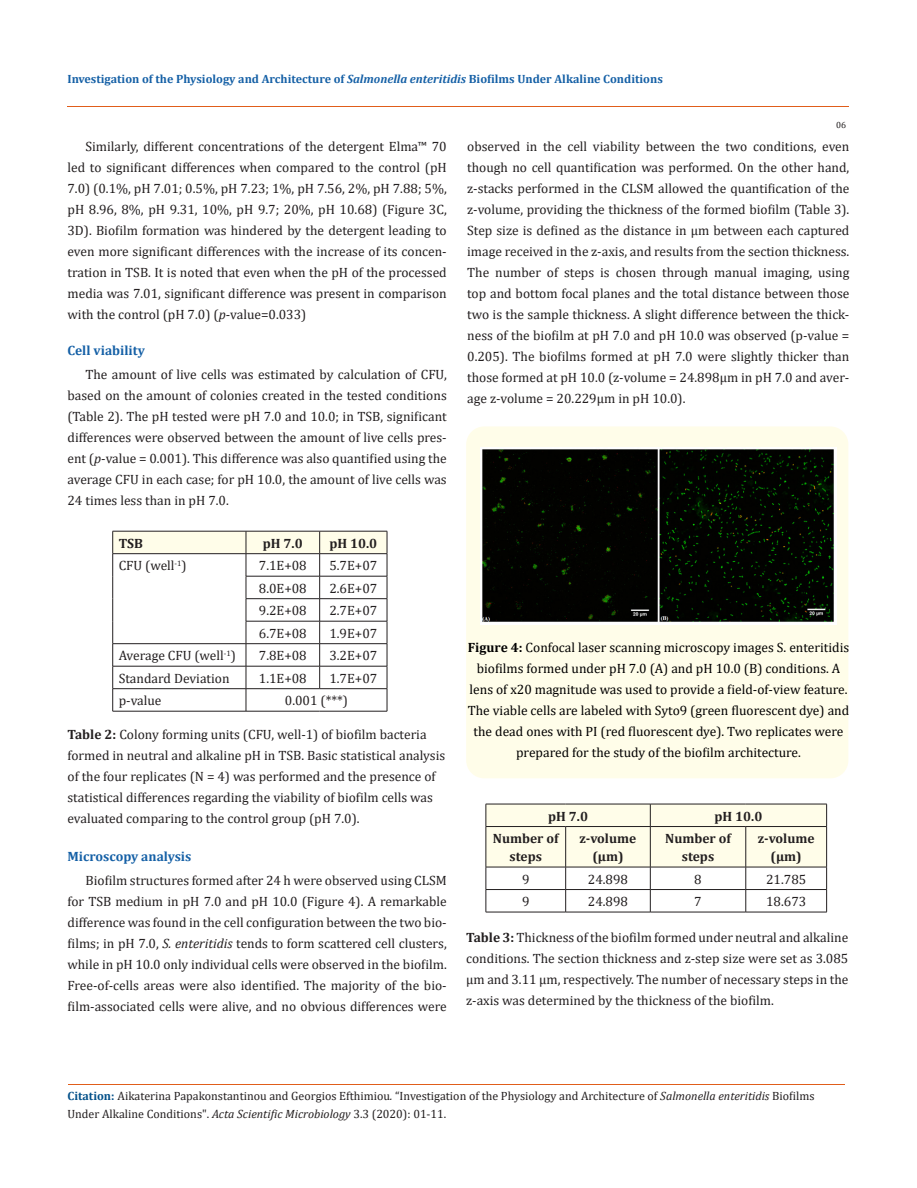
<style>
.page{position:relative;width:917px;height:1188px;background:#fff}
.page>*{position:absolute;margin:0;border:0;box-sizing:border-box;transform-origin:0 0}
.t1{font:13.5px/21px "Cambria";color:#231f20;text-align:justify}
.t2{font:13.5px/21px "Cambria";color:#000;text-align:center}
.t3{font:700 13.5px/18px "Cambria";color:#231f20;text-align:center}
.t4{font:700 13.5px "Cambria";color:#1560a6}
.t5{font:12px/18px "Cambria";color:#231f20}
.t6{font:700 12px "Cambria";color:#1560a6}
.t7{font:9px "Cambria";color:#231f20}
.s1{font-style:italic}
.s2{font-weight:700}
.s3{font-weight:700;color:#035089}
</style>
<div class="page">
<hr style="left:67px;top:106px;width:782px;height:1px;background:#e05d1a">
<hr style="left:69px;top:1085px;width:775px;height:1px;background:#e05d1a">
<svg style="left:112px;top:531px;width:276px;height:180px"></svg>
<hr style="left:112px;top:711px;width:134px;height:1px;background:#231f20">
<hr style="left:246px;top:711px;width:73px;height:1px;background:#231f20">
<hr style="left:320px;top:711px;width:67px;height:1px;background:#231f20">
<div style="left:466px;top:426px;width:382px;height:352px;background:#fffde9;border-radius:18px"></div>
<img style="left:480px;top:447px;width:356px;height:177px">
<svg style="left:485px;top:804px;width:342px;height:108px"></svg>
<hr style="left:485px;top:912px;width:80px;height:1px;background:#231f20">
<hr style="left:565px;top:912px;width:85px;height:1px;background:#231f20">
<hr style="left:650px;top:912px;width:95px;height:1px;background:#231f20">
<hr style="left:745px;top:912px;width:81px;height:1px;background:#231f20">
<p class="t6" style="left:67px;top:70px;width:597px">Investigation of the Physiology and Architecture of <span class="s1">Salmonella enteritidis</span> Biofilms Under Alkaline Conditions</p>
<p class="t7" style="left:836px;top:120px;width:11px">06</p>
<p class="t1" style="left:67px;top:136px;width:381px;text-indent:18px">Similarly, different concentrations of the detergent Elma™ 70 led to significant differences when compared to the control (pH 7.0) (0.1%, pH 7.01; 0.5%, pH 7.23; 1%, pH 7.56, 2%, pH 7.88; 5%, pH 8.96, 8%, pH 9.31, 10%, pH 9.7; 20%, pH 10.68) (Figure 3C, 3D). Biofilm formation was hindered by the detergent leading to even more significant differences with the increase of its concen&shy;tration in TSB. It is noted that even when the pH of the processed media was 7.01, significant difference was present in comparison with the control (pH 7.0) (<span class="s1">p</span>-value=0.033)</p>
<p class="t4" style="left:67px;top:341px;width:79px">Cell viability</p>
<p class="t1" style="left:67px;top:364px;width:381px;text-indent:18px">The amount of live cells was estimated by calculation of CFU, based on the amount of colonies created in the tested conditions (Table 2). The pH tested were pH 7.0 and 10.0; in TSB, significant differences were observed between the amount of live cells pres&shy;ent (<span class="s1">p</span>-value = 0.001). This difference was also quantified using the average CFU in each case; for pH 10.0, the amount of live cells was 24 times less than in pH 7.0.</p>
<p class="t3" style="left:119px;top:534px;width:26px">TSB</p>
<p class="t3" style="left:263px;top:534px;width:41px">pH 7.0</p>
<p class="t3" style="left:329px;top:534px;width:49px">pH 10.0</p>
<p class="t1" style="left:119px;top:555px;width:70px">CFU (well<sup>-1</sup>)</p>
<p class="t1" style="left:259px;top:555px;width:49px">7.1E+08</p>
<p class="t1" style="left:329px;top:555px;width:49px">5.7E+07</p>
<p class="t1" style="left:259px;top:578px;width:49px">8.0E+08</p>
<p class="t1" style="left:329px;top:578px;width:49px">2.6E+07</p>
<p class="t1" style="left:259px;top:600px;width:49px">9.2E+08</p>
<p class="t1" style="left:329px;top:600px;width:49px">2.7E+07</p>
<p class="t1" style="left:259px;top:623px;width:49px">6.7E+08</p>
<p class="t1" style="left:329px;top:623px;width:49px">1.9E+07</p>
<p class="t1" style="left:119px;top:645px;width:119px">Average CFU (well<sup>-1</sup>)</p>
<p class="t1" style="left:259px;top:645px;width:49px">7.8E+08</p>
<p class="t1" style="left:329px;top:645px;width:49px">3.2E+07</p>
<p class="t1" style="left:119px;top:668px;width:112px">Standard Deviation</p>
<p class="t1" style="left:259px;top:668px;width:49px">1.1E+08</p>
<p class="t1" style="left:329px;top:668px;width:49px">1.7E+07</p>
<p class="t1" style="left:119px;top:690px;width:44px">p-value</p>
<p class="t1" style="left:285px;top:690px;width:65px">0.001 (***)</p>
<p class="t1" style="left:67px;top:723px;width:379px;text-align:left"><span class="s2">Table 2:</span> Colony forming units (CFU, well-1) of biofilm bacteria formed in neutral and alkaline pH in TSB. Basic statistical analysis of the four replicates (N = 4) was performed and the presence of statistical differences regarding the viability of biofilm cells was evaluated comparing to the control group (pH 7.0).</p>
<p class="t4" style="left:67px;top:847px;width:125px">Microscopy analysis</p>
<p class="t1" style="left:67px;top:870px;width:381px;text-indent:18px">Biofilm structures formed after 24 h were observed using CLSM for TSB medium in pH 7.0 and pH 10.0 (Figure 4). A remarkable difference was found in the cell configuration between the two bio&shy;films; in pH 7.0, <span class="s1">S. enteritidis</span> tends to form scattered cell clusters, while in pH 10.0 only individual cells were observed in the biofilm.<br>Free-of-cells areas were also identified. The majority of the bio&shy;film-associated cells were alive, and no obvious differences were</p>
<p class="t1" style="left:467px;top:136px;width:384px">observed in the cell viability between the two conditions, even though no cell quantification was performed. On the other hand, z-stacks performed in the CLSM allowed the quantification of the z-volume, providing the thickness of the formed biofilm (Table 3).<br>Step size is defined as the distance in μm between each captured image received in the z-axis, and results from the section thickness.<br>The number of steps is chosen through manual imaging, using top and bottom focal planes and the total distance between those two is the sample thickness. A slight difference between the thick&shy;ness of the biofilm at pH 7.0 and pH 10.0 was observed (p-value = 0.205). The biofilms formed at pH 7.0 were slightly thicker than those formed at pH 10.0 (z-volume = 24.898μm in pH 7.0 and aver&shy;age z-volume = 20.229μm in pH 10.0).</p>
<p class="t2" style="left:468px;top:637px;width:383px"><span class="s2">Figure 4:</span> Confocal laser scanning microscopy images S. enteritidis biofilms formed under pH 7.0 (A) and pH 10.0 (B) conditions. A lens of x20 magnitude was used to provide a field-of-view feature.<br>The viable cells are labeled with Syto9 (green fluorescent dye) and the dead ones with PI (red fluorescent dye). Two replicates were prepared for the study of the biofilm architecture.</p>
<p class="t3" style="left:548px;top:806px;width:41px">pH 7.0</p>
<p class="t3" style="left:714px;top:806px;width:49px">pH 10.0</p>
<p class="t3" style="left:493px;top:829px;width:67px">Number of steps</p>
<p class="t3" style="left:579px;top:829px;width:58px">z-volume (μm)</p>
<p class="t3" style="left:665px;top:829px;width:67px">Number of steps</p>
<p class="t3" style="left:757px;top:829px;width:58px">z-volume (μm)</p>
<p class="t1" style="left:522px;top:868px;width:9px">9</p>
<p class="t1" style="left:588px;top:868px;width:42px">24.898</p>
<p class="t1" style="left:694px;top:868px;width:9px">8</p>
<p class="t1" style="left:766px;top:868px;width:42px">21.785</p>
<p class="t1" style="left:522px;top:891px;width:9px">9</p>
<p class="t1" style="left:588px;top:891px;width:42px">24.898</p>
<p class="t1" style="left:694px;top:891px;width:9px">7</p>
<p class="t1" style="left:766px;top:891px;width:42px">18.673</p>
<p class="t1" style="left:466px;top:926px;width:384px"><span class="s2">Table 3:</span> Thickness of the biofilm formed under neutral and alkaline conditions. The section thickness and z-step size were set as 3.085 μm and 3.11 μm, respectively. The number of necessary steps in the z-axis was determined by the thickness of the biofilm.</p>
<p class="t5" style="left:67px;top:1087px;width:748px"><span class="s3">Citation:</span> Aikaterina Papakonstantinou and Georgios Efthimiou<span class="s1">.</span> “Investigation of the Physiology and Architecture of <span class="s1">Salmonella enteritidis</span> Biofilms<br>Under Alkaline Conditions". <span class="s1">Acta Scientific Microbiology</span> 3.3 (2020): 01-11.</p>
</div>
